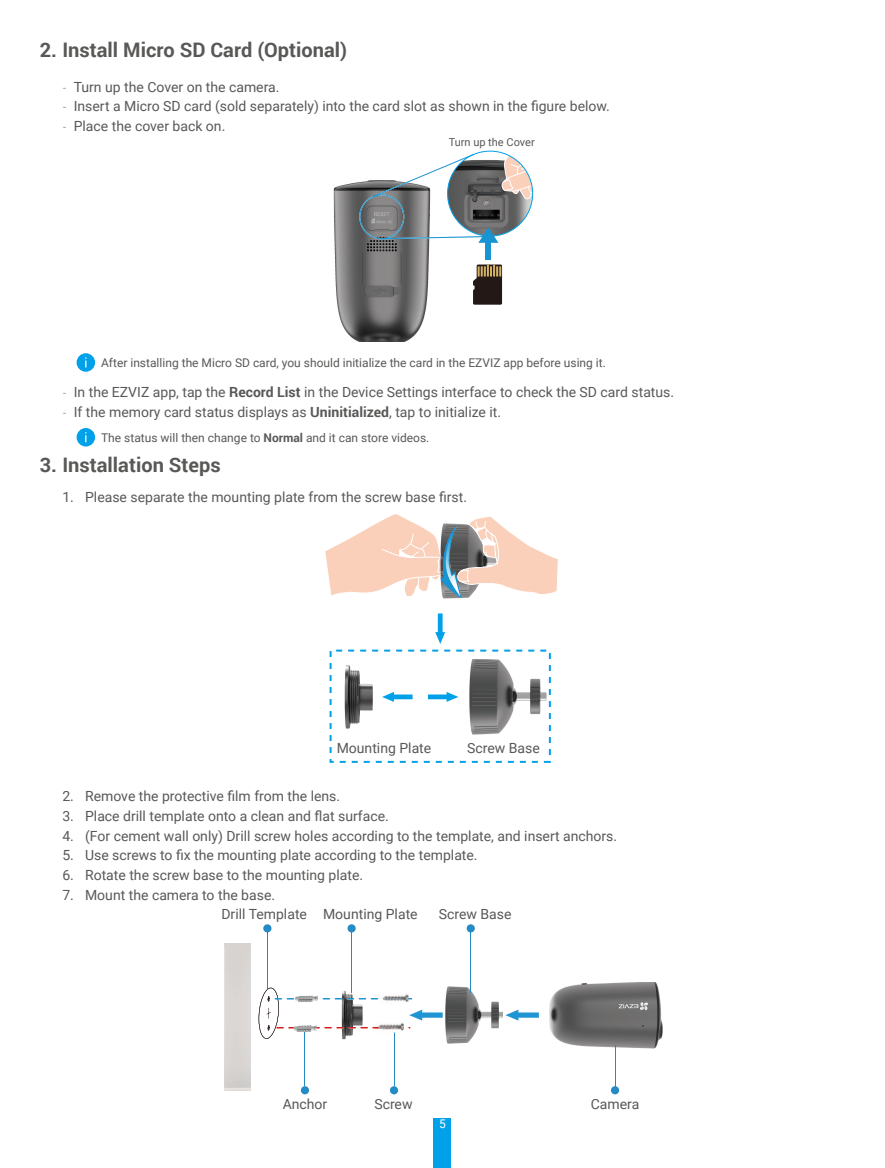
<style>
.page{position:relative;width:885px;height:1168px;background:#fff}
.page>*{position:absolute;margin:0;border:0;box-sizing:border-box;transform-origin:0 0}
.t1{font:700 20px "Roboto";color:#595857}
.t2{font:14px "Roboto";color:#595857}
.t3{font:12px "Roboto";color:#595857}
.t4{font:12px "Roboto";color:#fff}
.t5{font:11px "Roboto";color:#595857}
.s1{font-family:"DIN Cond";font-weight:300}
.s2{font-weight:700}
</style>
<div class="page">
<div style="left:434px;top:1118px;width:17px;height:50px;background:#00a1e9"></div>
<img style="left:333px;top:182px;width:97px;height:160px">
<svg style="left:473px;top:265px;width:29px;height:40px"></svg>
<div style="left:485px;top:241px;width:6px;height:19px;background:#1994d3"></div>
<svg style="left:359px;top:151px;width:174px;height:92px"></svg>
<svg style="left:77px;top:353px;width:18px;height:19px"></svg>
<div style="left:77px;top:428px;width:18px;height:18px;background:#00a1e9;border-radius:50%"></div>
<svg style="left:435px;top:613px;width:10px;height:31px"></svg>
<svg style="left:329px;top:650px;width:222px;height:113px"></svg>
<img style="left:469px;top:659px;width:77px;height:76px">
<img style="left:344px;top:665px;width:28px;height:63px">
<svg style="left:325px;top:514px;width:233px;height:84px"></svg>
<img style="left:449px;top:574px;width:11px;height:22px">
<img style="left:445px;top:530px;width:9px;height:48px">
<img style="left:549px;top:982px;width:113px;height:66px">
<svg style="left:505px;top:1010px;width:34px;height:10px"></svg>
<img style="left:445px;top:986px;width:58px;height:58px">
<hr style="left:305px;top:1032px;width:1px;height:54px;background:#258bc4">
<hr style="left:267px;top:932px;width:1px;height:57px;background:#258bc4">
<div style="left:263px;top:924px;width:8px;height:8px;background:#258bc4;border-radius:50%"></div>
<div style="left:301px;top:1086px;width:8px;height:8px;background:#258bc4;border-radius:50%"></div>
<hr style="left:393px;top:1032px;width:1px;height:54px;background:#258bc4">
<div style="left:390px;top:1086px;width:8px;height:8px;background:#258bc4;border-radius:50%"></div>
<hr style="left:614px;top:1045px;width:1px;height:41px;background:#258bc4">
<div style="left:611px;top:1086px;width:8px;height:8px;background:#258bc4;border-radius:50%"></div>
<hr style="left:351px;top:932px;width:1px;height:61px;background:#258bc4">
<div style="left:347px;top:924px;width:8px;height:8px;background:#258bc4;border-radius:50%"></div>
<hr style="left:470px;top:932px;width:1px;height:61px;background:#258bc4">
<div style="left:466px;top:924px;width:9px;height:8px;background:#258bc4;border-radius:50%"></div>
<svg style="left:258px;top:987px;width:184px;height:54px"></svg>
<h1 class="t1" style="left:40px;top:36px;width:309px">2. Install Micro SD Card (Optional)</h1>
<p class="t2" style="left:62px;top:77px;width:218px"><span class="s1">-</span> Turn up the Cover on the camera.</p>
<p class="t2" style="left:62px;top:97px;width:549px"><span class="s1">-</span> Insert a Micro SD card (sold separately) into the card slot as shown in the figure below.</p>
<p class="t2" style="left:62px;top:116px;width:164px"><span class="s1">-</span> Place the cover back on.</p>
<p class="t5" style="left:448px;top:135px;width:87px">Turn up the Cover</p>
<p class="t3" style="left:101px;top:354px;width:506px">After installing the Micro SD card, you should initialize the card in the EZVIZ app before using it.</p>
<p class="t2" style="left:62px;top:382px;width:613px"><span class="s1">-</span> In the EZVIZ app, tap the <span class="s2">Record List</span> in the Device Settings interface to check the SD card status.</p>
<p class="t2" style="left:62px;top:402px;width:440px"><span class="s1">-</span> If the memory card status displays as <span class="s2">Uninitialized</span>, tap to initialize it.</p>
<p class="t3" style="left:101px;top:429px;width:330px">The status will then change to <span class="s2">Normal</span> and it can store videos.</p>
<h1 class="t1" style="left:40px;top:451px;width:182px">3. Installation Steps</h1>
<p class="t2" style="left:62px;top:488px;width:406px">1. Please separate the mounting plate from the screw base first.</p>
<p class="t2" style="left:336px;top:738px;width:96px">Mounting Plate</p>
<p class="t2" style="left:467px;top:738px;width:74px">Screw Base</p>
<p class="t2" style="left:62px;top:787px;width:279px">2. Remove the protective film from the lens.</p>
<p class="t2" style="left:62px;top:806px;width:328px">3. Place drill template onto a clean and flat surface.</p>
<p class="t2" style="left:62px;top:826px;width:556px">4. (For cement wall only) Drill screw holes according to the template, and insert anchors.</p>
<p class="t2" style="left:62px;top:845px;width:416px">5. Use screws to fix the mounting plate according to the template.</p>
<p class="t2" style="left:62px;top:865px;width:302px">6. Rotate the screw base to the mounting plate.</p>
<p class="t2" style="left:62px;top:885px;width:214px">7. Mount the camera to the base.</p>
<p class="t2" style="left:323px;top:904px;width:96px">Mounting Plate</p>
<p class="t2" style="left:221px;top:904px;width:87px">Drill Template</p>
<p class="t2" style="left:439px;top:904px;width:74px">Screw Base</p>
<p class="t2" style="left:283px;top:1094px;width:46px">Anchor</p>
<p class="t2" style="left:374px;top:1094px;width:40px">Screw</p>
<p class="t4" style="left:439px;top:1116px;width:8px">5</p>
<p class="t2" style="left:590px;top:1094px;width:50px">Camera</p>
</div>
